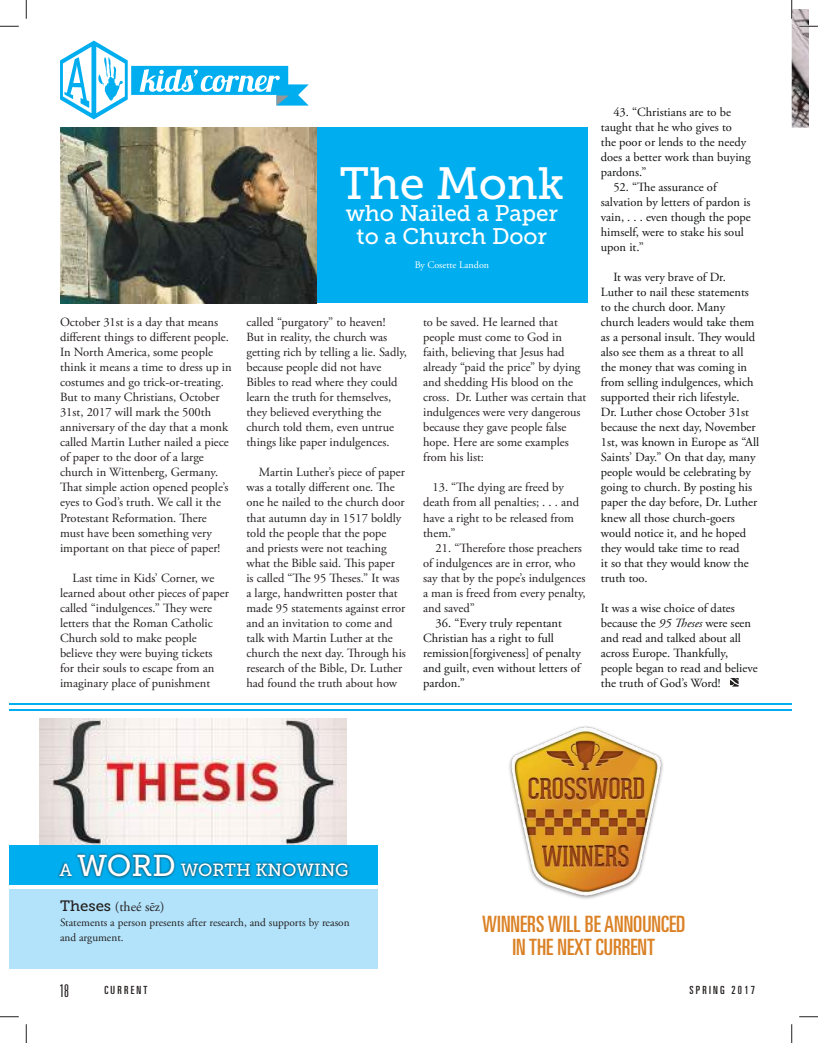
<style>
.page{position:relative;width:818px;height:1043px;background:#fff}
.page>*{position:absolute;margin:0;border:0;box-sizing:border-box;transform-origin:0 0}
.t1{font:45px "Museo Slab 500";color:#fff}
.t2{font:ultra-condensed 22.5px/22.5px "Univers";color:#db8125;text-align:center}
.t3{font:22.5px/22.5px "Museo Slab 500";color:#fff;text-align:center}
.t4{font:17.5px "Museo Slab 500";letter-spacing:-.005em;color:#fff}
.t5{font:300 ultra-condensed 17.5px "Univers";color:#241f1f}
.t6{font:13.75px "Adobe Garamond Pro";color:#241f1f}
.t7{font:12.5px/15px "Adobe Garamond Pro";color:#241f1f}
.t8{font:12.5px/15px "Adobe Garamond Pro";color:#111213}
.t9{font:11.25px/15px "Adobe Garamond Pro";color:#241f1f}
.t10{font:ultra-condensed 11.25px "Univers";letter-spacing:.2em;color:#241f1f}
.t11{font:10px "Adobe Garamond Pro";color:#fff}
.s1{font-style:italic}
.s2{font-size:30px}
.s3{font-family:"Museo Slab 500";font-size:15px}
</style>
<div class="page">
<div style="left:284px;top:128px;width:303px;height:175px;background:#00aeef"></div>
<img style="left:491px;top:704px;width:190px;height:195px">
<img style="left:39px;top:718px;width:307px;height:126px">
<div style="left:9px;top:889px;width:369px;height:80px;background:#b2e3fa"></div>
<svg style="left:60px;top:41px;width:249px;height:78px"></svg>
<div style="left:9px;top:844px;width:369px;height:40px;background:#00aeef"></div>
<div style="left:56px;top:851px;width:294px;height:28px;background:#241f1f;opacity:.87"></div>
<hr style="left:9px;top:709px;width:782px;height:1px;background:#00aeef">
<hr style="left:9px;top:703px;width:782px;height:1px;background:#00aeef">
<svg style="left:730px;top:678px;width:8px;height:8px"></svg>
<img style="left:791px;top:9px;width:17px;height:119px">
<img style="left:60px;top:128px;width:256px;height:175px">
<svg style="left:0;top:25px;width:19px;height:2px"></svg>
<svg style="left:799px;top:25px;width:19px;height:2px"></svg>
<svg style="left:0;top:1016px;width:19px;height:1px"></svg>
<svg style="left:799px;top:1016px;width:19px;height:1px"></svg>
<svg style="left:25px;top:0;width:2px;height:19px"></svg>
<svg style="left:25px;top:1024px;width:2px;height:18px"></svg>
<svg style="left:791px;top:0;width:1px;height:19px"></svg>
<svg style="left:791px;top:1024px;width:1px;height:18px"></svg>
<p class="t7" style="left:60px;top:315px;width:173px">October 31st is a day that means different things to different people.<br>In North America, some people think it means a time to dress up in costumes and go trick-or-treating.<br>But to many Christians, October<br>31st, 2017 will mark the 500th anniversary of the day that a monk called Martin Luther nailed a piece of paper to the door of a large church in Wittenberg, Germany.<br>That simple action opened people’s eyes to God’s truth. We call it the<br>Protestant Reformation. There must have been something very important on that piece of paper!</p>
<p class="t7" style="left:60px;top:570px;width:170px;text-indent:12px">Last time in Kids’ Corner, we learned about other pieces of paper called “indulgences.” They were letters that the Roman Catholic<br>Church sold to make people believe they were buying tickets for their souls to escape from an imaginary place of punishment</p>
<h1 class="t1" style="left:339px;top:158px;width:226px">The Monk</h1>
<h2 class="t3" style="left:345px;top:202px;width:214px">who Nailed a Paper to a Church Door</h2>
<p class="t11" style="left:414px;top:259px;width:76px">By Cosette Landon</p>
<p class="t7" style="left:246px;top:315px;width:162px">called “purgatory” to heaven!<br>But in reality, the church was getting rich by telling a lie. Sadly, because people did not have<br>Bibles to read where they could learn the truth for themselves, they believed everything the church told them, even untrue things like paper indulgences.</p>
<p class="t7" style="left:246px;top:465px;width:161px;text-indent:12px">Martin Luther’s piece of paper was a totally different one. The one he nailed to the church door that autumn day in 1517 boldly told the people that the pope and priests were not teaching what the Bible said. This paper<br>is called “The 95 Theses.” It was a large, handwritten poster that made 95 statements against error and an invitation to come and talk with Martin Luther at the church the next day. Through his research of the Bible, Dr. Luther had found the truth about how</p>
<p class="t7" style="left:423px;top:315px;width:165px">to be saved. He learned that people must come to God in faith, believing that Jesus had already “paid the price” by dying and shedding His blood on the cross. Dr. Luther was certain that indulgences were very dangerous because they gave people false hope. Here are some examples from his list:</p>
<p class="t7" style="left:423px;top:480px;width:157px;text-indent:9px">13. “The dying are freed by death from all penalties; . . . and have a right to be released from them.”</p>
<p class="t7" style="left:423px;top:540px;width:164px;text-indent:12px">21. “Therefore those preachers of indulgences are in error, who say that by the pope’s indulgences a man is freed from every penalty, and saved”</p>
<p class="t8" style="left:423px;top:615px;width:159px;text-indent:12px">36. “Every truly repentant<br>Christian has a right to full remission[forgiveness] of penalty and guilt, even without letters of pardon.”</p>
<p class="t8" style="left:600px;top:105px;width:151px;text-indent:12px">43. “Christians are to be taught that he who gives to<br>the poor or lends to the needy does a better work than buying pardons.”</p>
<p class="t8" style="left:600px;top:180px;width:152px;text-indent:12px">52. “The assurance of salvation by letters of pardon is vain, . . . even though the pope himself, were to stake his soul upon it.”</p>
<p class="t8" style="left:600px;top:270px;width:160px;text-indent:12px">It was very brave of Dr.<br>Luther to nail these statements to the church door. Many church leaders would take them as a personal insult. They would also see them as a threat to all the money that was coming in from selling indulgences, which supported their rich lifestyle.<br>Dr. Luther chose October 31st because the next day, November<br>1st, was known in Europe as “All<br>Saints’ Day.” On that day, many people would be celebrating by going to church. By posting his paper the day before, Dr. Luther knew all those church-goers would notice it, and he hoped they would take time to read<br>it so that they would know the truth too.</p>
<p class="t8" style="left:600px;top:600px;width:158px">It was a wise choice of dates because the <span class="s1">95 Theses</span> were seen and read and talked about all across Europe. Thankfully, people began to read and believe the truth of God’s Word!</p>
<h3 class="t4" style="left:59px;top:859px;width:291px">A <span class="s2">WORD</span> WORTH KNOWING</h3>
<p class="t6" style="left:60px;top:898px;width:106px"><span class="s3">Theses</span> (theé sēz)</p>
<p class="t9" style="left:60px;top:915px;width:291px">Statements a person presents after research, and supports by reason and argument.</p>
<h2 class="t2" style="left:482px;top:912px;width:205px">WINNERS WILL BE ANNOUNCED<br>IN THE NEXT CURRENT</h2>
<h3 class="t5" style="left:59px;top:981px;width:11px">18</h3>
<p class="t10" style="left:104px;top:984px;width:45px">CURRENT</p>
<p class="t10" style="left:689px;top:984px;width:67px">SPRING 2017</p>
</div>
